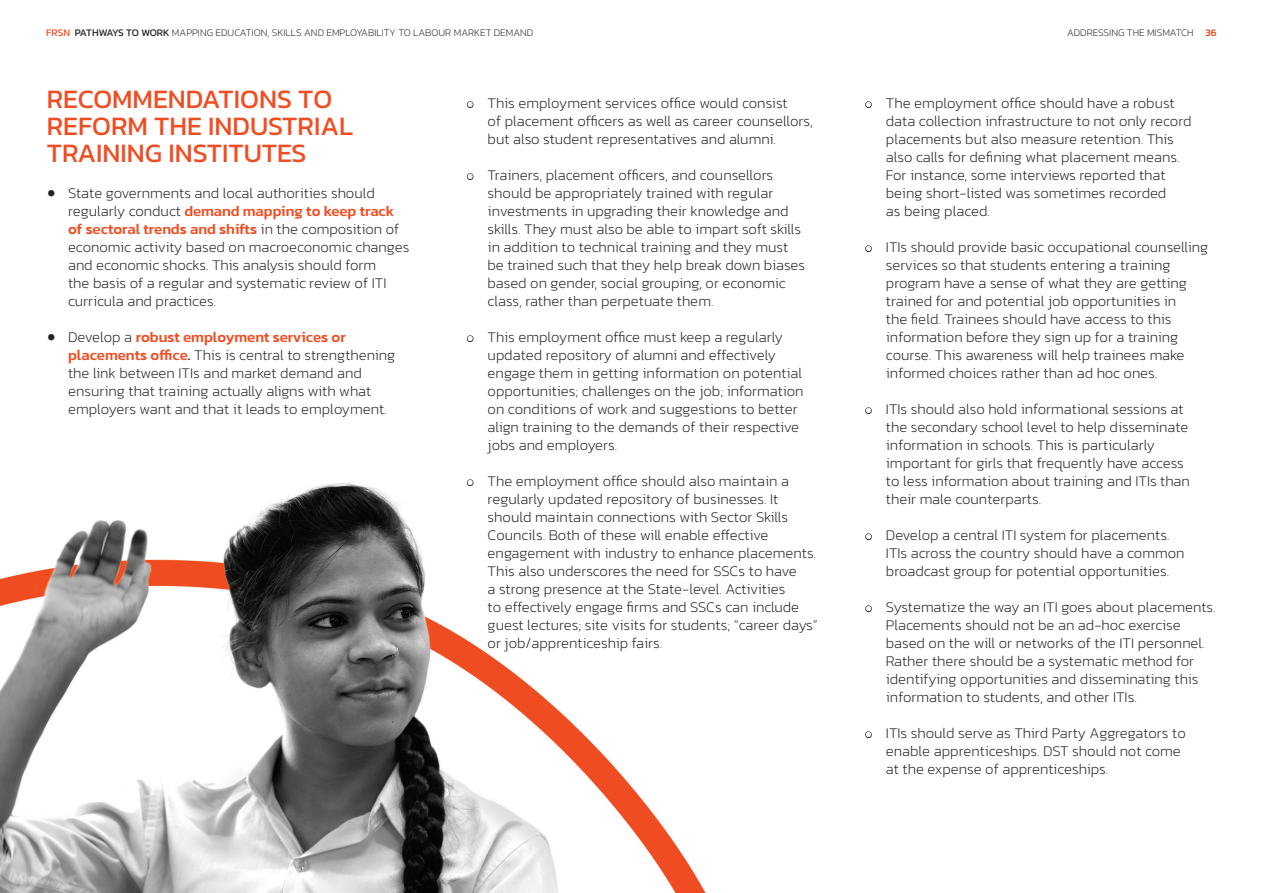
<style>
.page{position:relative;width:1263px;height:893px;background:#fff}
.page>*{position:absolute;margin:0;border:0;box-sizing:border-box;transform-origin:0 0}
.Heading_1{font:27px/27px "Kanit";color:#f04d22}
.Body_Text_1_Indent_2{font:200 15px/18px "Kanit";color:#231f20}
.Body_Text_1_Indent{font:200 15px/18px "Kanit";color:#231f20}
.Chapter_name___page{font:200 10.2px "Kanit";color:#231f20}
.Chapter_name___page-2{font:500 10.2px "Kanit";color:#f04d22}
.s1{font-weight:400;color:#f04d22}
.s2{font-weight:400}
.s3{font-size:27px}
.s4{font-weight:500;color:#f04d22}
.s5{font-weight:500}
.s6{font-size:22.5px}
</style>
<div class="page">
<img style="left:0;top:483px;width:706px;height:410px">
<p class="Chapter_name___page" style="left:46px;top:26px;width:489px"><span class="s1">FRSN</span> <span class="s2">PATHWAYS TO WORK</span> MAPPING EDUCATION, SKILLS AND EMPLOYABILITY TO LABOUR MARKET DEMAND</p>
<p class="Chapter_name___page" style="left:1067px;top:26px;width:128px">ADDRESSING THE MISMATCH</p>
<p class="Chapter_name___page-2" style="left:1205px;top:25px;width:13px">36</p>
<p class="Heading_1" style="left:47px;top:85px;width:308px">RECOMMENDATIONS TO<br>REFORM THE INDUSTRIAL<br>TRAINING INSTITUTES</p>
<p class="Body_Text_1_Indent" style="left:68px;top:184px;width:343px;text-indent:-21px"><span class="s3">•</span> State governments and local authorities should regularly conduct <span class="s4">demand mapping to keep track of sectoral trends and shifts</span> in the composition of economic activity based on macroeconomic changes and economic shocks. This analysis should form<br>the basis of a regular and systematic review of ITI curricula and practices.</p>
<p class="Body_Text_1_Indent" style="left:68px;top:328px;width:329px;text-indent:-21px"><span class="s3">•</span> Develop a <span class="s4">robust employment services or placements office</span><span class="s5">.</span> This is central to strengthening the link between ITIs and market demand and ensuring that training actually aligns with what employers want and that it leads to employment.</p>
<p class="Body_Text_1_Indent_2" style="left:488px;top:94px;width:327px;text-indent:-21px"><span class="s6">•</span> This employment services office would consist<br>of placement officers as well as career counsellors, but also student representatives and alumni.</p>
<p class="Body_Text_1_Indent_2" style="left:488px;top:166px;width:319px;text-indent:-21px"><span class="s6">•</span> Trainers, placement officers, and counsellors should be appropriately trained with regular investments in upgrading their knowledge and skills. They must also be able to impart soft skills in addition to technical training and they must be trained such that they help break down biases based on gender, social grouping, or economic class, rather than perpetuate them.</p>
<p class="Body_Text_1_Indent_2" style="left:488px;top:328px;width:317px;text-indent:-21px"><span class="s6">•</span> This employment office must keep a regularly updated repository of alumni and effectively engage them in getting information on potential opportunities; challenges on the job; information on conditions of work and suggestions to better align training to the demands of their respective jobs and employers.</p>
<p class="Body_Text_1_Indent_2" style="left:488px;top:472px;width:332px;text-indent:-21px"><span class="s6">•</span> The employment office should also maintain a regularly updated repository of businesses. It should maintain connections with Sector Skills Councils. Both of these will enable effective engagement with industry to enhance placements.<br>This also underscores the need for SSCs to have<br>a strong presence at the State-level. Activities<br>to effectively engage firms and SSCs can include guest lectures; site visits for students; “career days” or job/apprenticeship fairs.</p>
<p class="Body_Text_1_Indent_2" style="left:886px;top:94px;width:307px;text-indent:-21px"><span class="s6">•</span> The employment office should have a robust data collection infrastructure to not only record placements but also measure retention. This also calls for defining what placement means.<br>For instance, some interviews reported that being short-listed was sometimes recorded<br>as being placed.</p>
<p class="Body_Text_1_Indent_2" style="left:886px;top:238px;width:324px;text-indent:-21px"><span class="s6">•</span> ITIs should provide basic occupational counselling services so that students entering a training program have a sense of what they are getting trained for and potential job opportunities in<br>the field. Trainees should have access to this information before they sign up for a training course. This awareness will help trainees make informed choices rather than ad hoc ones.</p>
<p class="Body_Text_1_Indent_2" style="left:886px;top:400px;width:306px;text-indent:-21px"><span class="s6">•</span> ITIs should also hold informational sessions at the secondary school level to help disseminate information in schools. This is particularly important for girls that frequently have access to less information about training and ITIs than their male counterparts.</p>
<p class="Body_Text_1_Indent_2" style="left:886px;top:526px;width:300px;text-indent:-21px"><span class="s6">•</span> Develop a central ITI system for placements.<br>ITIs across the country should have a common broadcast group for potential opportunities.</p>
<p class="Body_Text_1_Indent_2" style="left:886px;top:598px;width:331px;text-indent:-21px"><span class="s6">•</span> Systematize the way an ITI goes about placements.<br>Placements should not be an ad-hoc exercise based on the will or networks of the ITI personnel.<br>Rather there should be a systematic method for identifying opportunities and disseminating this information to students, and other ITIs.</p>
<p class="Body_Text_1_Indent_2" style="left:886px;top:724px;width:301px;text-indent:-21px"><span class="s6">•</span> ITIs should serve as Third Party Aggregators to enable apprenticeships. DST should not come at the expense of apprenticeships.</p>
</div>
